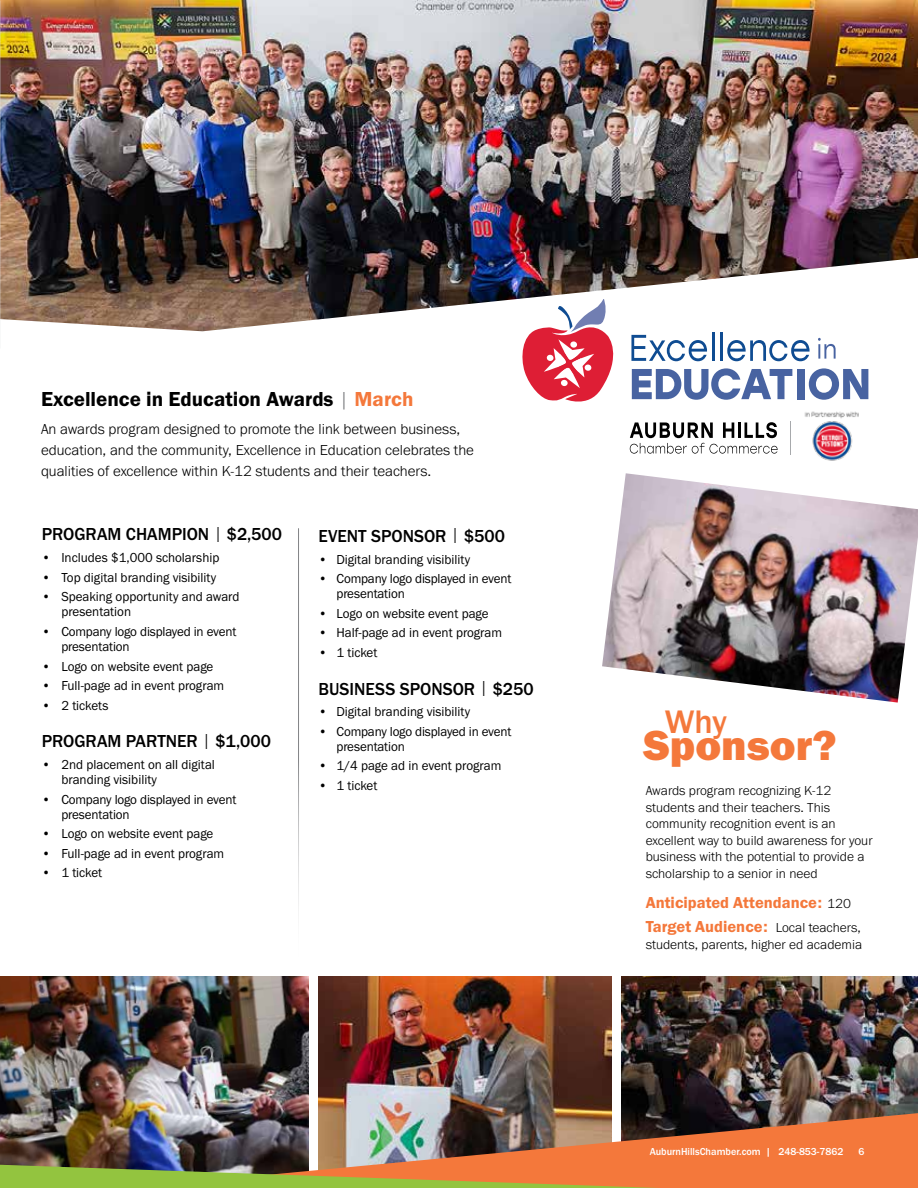
<style>
.page{position:relative;width:918px;height:1188px;background:#fff}
.page>*{position:absolute;margin:0;border:0;box-sizing:border-box;transform-origin:0 0}
.t1{font:43.5px "Franklin Gothic URW Hea";color:#f4783b}
.t2{font:500 33.75px "Franklin Gothic URW";color:#f4783b}
.t3{font:21px "Franklin Gothic URW Dem";color:#000}
.t4{font:500 18px "Franklin Gothic URW";color:#000}
.t5{font:16.5px/24.3px "Franklin Gothic URW Dem";color:#f4783b}
.t6{font:300 15px/21px "Franklin Gothic URW";color:#000}
.t7{font:13.5px/15px "Franklin Gothic URW Boo";letter-spacing:-.005em;color:#000}
.t8{font:300 13.5px/16.5px "Franklin Gothic URW";color:#000}
.t9{font:500 10.5px "Franklin Gothic URW";color:#fff}
.s1{font-family:"Franklin Gothic URW";font-weight:300;color:#808285}
.s2{color:#f4783b}
.s3{font-weight:300}
.s4{font-family:"Franklin Gothic URW";font-weight:300;font-size:13.5px;color:#000}
</style>
<div class="page">
<img style="left:319px;top:977px;width:292px;height:136px">
<img style="left:0;top:977px;width:308px;height:188px">
<img style="left:622px;top:977px;width:296px;height:136px">
<img style="left:1px;top:0;width:917px;height:331px">
<img style="left:129px;top:1113px;width:789px;height:75px">
<svg style="left:818px;top:338px;width:18px;height:21px"></svg>
<svg style="left:632px;top:368px;width:160px;height:32px"></svg>
<div style="left:798px;top:369px;width:7px;height:30px;background:#4863a1"></div>
<svg style="left:809px;top:368px;width:59px;height:32px"></svg>
<svg style="left:631px;top:335px;width:76px;height:26px"></svg>
<hr style="left:712px;top:332px;width:2px;height:29px;background:#0f4c92">
<hr style="left:720px;top:332px;width:3px;height:29px;background:#0f4c92">
<svg style="left:727px;top:340px;width:83px;height:21px"></svg>
<img style="left:602px;top:473px;width:316px;height:230px">
<img style="left:0;top:0;width:1px;height:348px">
<svg style="left:0;top:1165px;width:659px;height:23px;background:#b0993f"></svg>
<hr style="left:298px;top:528px;width:1px;height:449px;background:#808184">
<img style="left:804px;top:411px;width:54px;height:50px">
<svg style="left:630px;top:414px;width:198px;height:40px"></svg>
<svg style="left:522px;top:299px;width:101px;height:103px"></svg>
<hr style="left:790px;top:421px;width:1px;height:34px;background:#a7a9ac">
<h3 class="t3" style="left:41px;top:386px;width:374px">Excellence in Education Awards <span class="s1">|</span> <span class="s2">March</span></h3>
<p class="t6" style="left:41px;top:418px;width:434px">An awards program designed to promote the link between business, education, and the community, Excellence in Education celebrates the qualities of excellence within K-12 students and their teachers.</p>
<h3 class="t4" style="left:42px;top:523px;width:242px">PROGRAM CHAMPION <span class="s3">|</span> $2,500</h3>
<p class="t7" style="left:42px;top:550px;width:179px">• Includes $1,000 scholarship</p>
<p class="t7" style="left:42px;top:570px;width:176px">• Top digital branding visibility</p>
<p class="t7" style="left:61px;top:589px;width:180px;text-indent:-20px">• Speaking opportunity and award presentation</p>
<p class="t7" style="left:61px;top:624px;width:177px;text-indent:-19px">• Company logo displayed in event presentation</p>
<p class="t7" style="left:42px;top:658px;width:173px">• Logo on website event page</p>
<p class="t7" style="left:42px;top:678px;width:184px">• Full-page ad in event program</p>
<p class="t7" style="left:42px;top:697px;width:68px">• 2 tickets</p>
<h3 class="t4" style="left:42px;top:730px;width:231px">PROGRAM PARTNER <span class="s3">|</span> $1,000</h3>
<p class="t7" style="left:61px;top:757px;width:155px;text-indent:-20px">• 2nd placement on all digital branding visibility</p>
<p class="t7" style="left:61px;top:791px;width:177px;text-indent:-19px">• Company logo displayed in event presentation</p>
<p class="t7" style="left:42px;top:826px;width:173px">• Logo on website event page</p>
<p class="t7" style="left:42px;top:845px;width:184px">• Full-page ad in event program</p>
<p class="t7" style="left:42px;top:865px;width:62px">• 1 ticket</p>
<h3 class="t4" style="left:318px;top:525px;width:188px">EVENT SPONSOR <span class="s3">|</span> $500</h3>
<p class="t7" style="left:318px;top:551px;width:153px">• Digital branding visibility</p>
<p class="t7" style="left:336px;top:571px;width:177px;text-indent:-18px">• Company logo displayed in event presentation</p>
<p class="t7" style="left:318px;top:606px;width:172px">• Logo on website event page</p>
<p class="t7" style="left:318px;top:625px;width:185px">• Half-page ad in event program</p>
<p class="t7" style="left:318px;top:645px;width:60px">• 1 ticket</p>
<h3 class="t4" style="left:318px;top:677px;width:217px">BUSINESS SPONSOR <span class="s3">|</span> $250</h3>
<p class="t7" style="left:318px;top:704px;width:153px">• Digital branding visibility</p>
<p class="t7" style="left:336px;top:724px;width:177px;text-indent:-18px">• Company logo displayed in event presentation</p>
<p class="t7" style="left:318px;top:758px;width:184px">• 1/4 page ad in event program</p>
<p class="t7" style="left:318px;top:778px;width:60px">• 1 ticket</p>
<h2 class="t2" style="left:665px;top:701px;width:64px">Why</h2>
<h1 class="t1" style="left:643px;top:717px;width:195px">Sponsor?</h1>
<p class="t8" style="left:646px;top:782px;width:228px">Awards program recognizing K-12 students and their teachers. This community recognition event is an excellent way to build awareness for your business with the potential to provide a scholarship to a senior in need</p>
<p class="t5" style="left:646px;top:890px;width:217px">Anticipated Attendance: <span class="s4">120<br></span>Target Audience: <span class="s4">Local teachers,</span></p>
<p class="t8" style="left:646px;top:936px;width:218px">students, parents, higher ed academia</p>
<p class="t9" style="left:650px;top:1145px;width:195px">AuburnHillsChamber.com | 248-853-7862</p>
<p class="t9" style="left:859px;top:1145px;width:7px">6</p>
</div>
